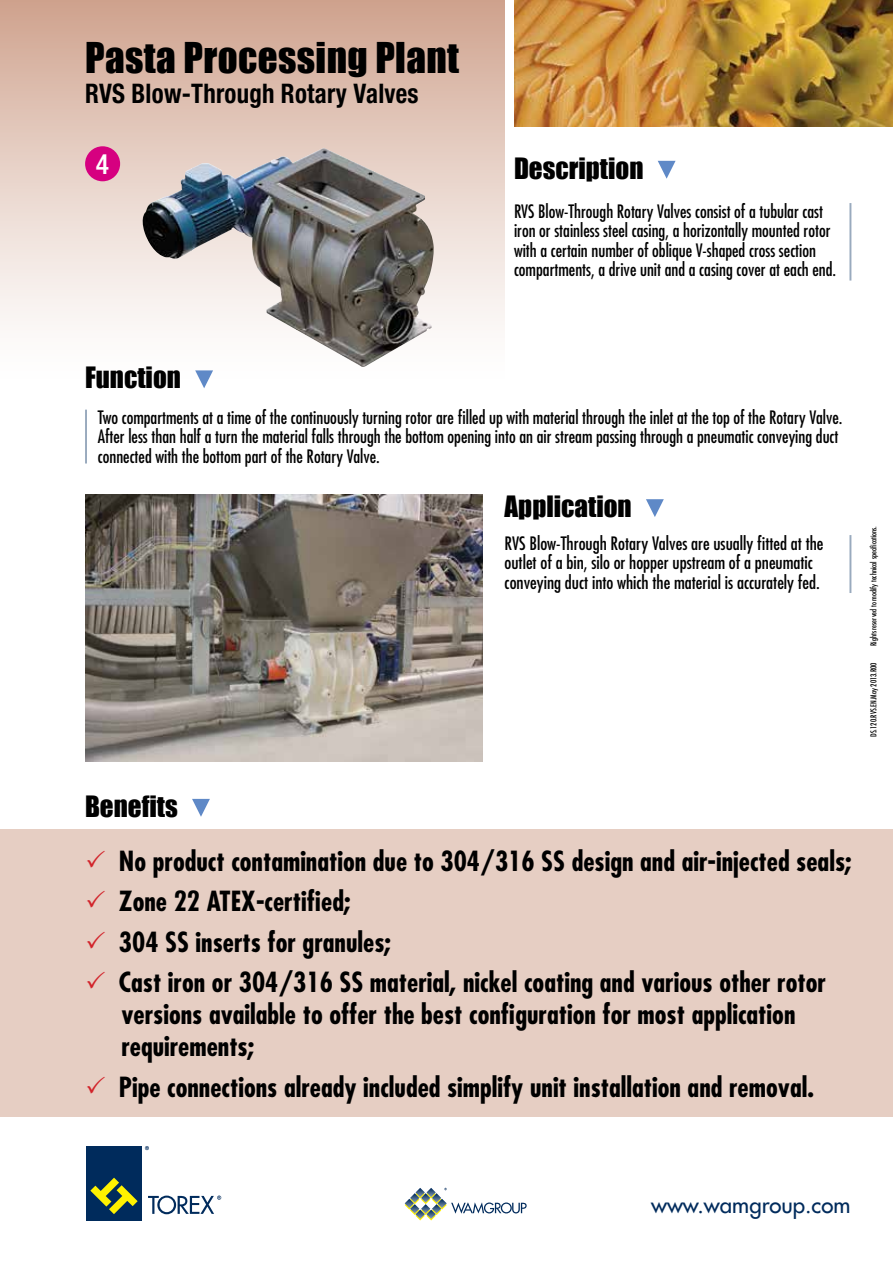
<style>
.page{position:relative;width:893px;height:1263px;background:#fff}
.page>*{position:absolute;margin:0;border:0;box-sizing:border-box;transform-origin:0 0}
.t1{font:39px "Impact";letter-spacing:.01em;color:#000}
.t2{font:500 condensed 27.75px "Helvetica Neue LT Std";color:#fff}
.t3{font:700 condensed 27px/40.5px "Futura Std";color:#000}
.t4{font:27px "Impact";color:#000}
.t5{font:700 condensed 27px "Helvetica Neue LT Std";letter-spacing:.01em;color:#000;scale:.92 1}
.t6{font:500 22.2px "Futura Std";color:#002b5c}
.t7{font:condensed 18px/19.5px "Futura Std";color:#000}
.t8{font:condensed 7.95px "Futura Std";color:#000}
</style>
<div class="page">
<div style="left:0;top:0;width:505px;height:378px;background:linear-gradient(to bottom,#d1a591,#fff)"></div>
<img style="left:85px;top:495px;width:398px;height:266px">
<svg style="left:658px;top:161px;width:18px;height:18px"></svg>
<svg style="left:646px;top:499px;width:18px;height:18px"></svg>
<svg style="left:195px;top:370px;width:18px;height:18px"></svg>
<svg style="left:192px;top:799px;width:18px;height:18px"></svg>
<hr style="left:849px;top:203px;width:2px;height:78px;background:#99aabe">
<hr style="left:849px;top:535px;width:2px;height:58px;background:#99aabe">
<hr style="left:85px;top:410px;width:2px;height:53px;background:#99aabe">
<div style="left:0;top:829px;width:893px;height:287px;background:#e6cec3"></div>
<img style="left:141px;top:148px;width:293px;height:220px">
<svg style="left:405px;top:1188px;width:122px;height:32px"></svg>
<img style="left:514px;top:0;width:379px;height:127px">
<div style="left:85px;top:146px;width:35px;height:35px;background:#d60080;border-radius:50%"></div>
<div style="left:86px;top:1146px;width:56px;height:74px;background:#002b5c"></div>
<svg style="left:90px;top:1178px;width:48px;height:36px"></svg>
<svg style="left:145px;top:1146px;width:4px;height:4px"></svg>
<svg style="left:148px;top:1195px;width:73px;height:19px"></svg>
<h1 class="t1" style="left:85px;top:28px;width:376px">Pasta Processing Plant</h1>
<h3 class="t5" style="left:85px;top:77px;width:364px">RVS Blow-Through Rotary Valves</h3>
<h2 class="t2" style="left:96px;top:147px;width:15px">4</h2>
<h3 class="t4" style="left:514px;top:147px;width:131px">Description</h3>
<p class="t7" style="left:514px;top:201px;width:324px">RVS Blow-Through Rotary Valves consist of a tubular cast iron or stainless steel casing, a horizontally mounted rotor with a certain number of oblique V-shaped cross section compartments, a drive unit and a casing cover at each end.</p>
<h3 class="t4" style="left:85px;top:357px;width:97px">Function</h3>
<p class="t7" style="left:98px;top:407px;width:746px">Two compartments at a time of the continuously turning rotor are filled up with material through the inlet at the top of the Rotary Valve.<br>After less than half a turn the material falls through the bottom opening into an air stream passing through a pneumatic conveying duct connected with the bottom part of the Rotary Valve.</p>
<h3 class="t4" style="left:505px;top:485px;width:129px">Application</h3>
<p class="t7" style="left:505px;top:533px;width:320px">RVS Blow-Through Rotary Valves are usually fitted at the outlet of a bin, silo or hopper upstream of a pneumatic conveying duct into which the material is accurately fed.</p>
<p class="t8" style="left:869px;top:646px;width:122px;rotate:-90deg">Rights reserved to modify technical specifications.</p>
<p class="t8" style="left:869px;top:737px;width:76px;rotate:-90deg">DS.120.RVS.EN.May 2013.R00</p>
<h3 class="t4" style="left:85px;top:785px;width:94px">Benefits</h3>
<h3 class="t3" style="left:119px;top:841px;width:734px">No product contamination due to 304/316 SS design and air-injected seals; Zone 22 ATEX-certified;<br>304 SS inserts for granules;<br>Cast iron or 304/316 SS material, nickel coating and various other rotor</h3>
<h3 class="t3" style="left:121px;top:998px;width:676px;line-height:32px">versions available to offer the best configuration for most application requirements;</h3>
<h3 class="t3" style="left:119px;top:1067px;width:696px">Pipe connections already included simplify unit installation and removal.</h3>
<p class="t6" style="left:651px;top:1191px;width:201px">www.wamgroup.com</p>
</div>
